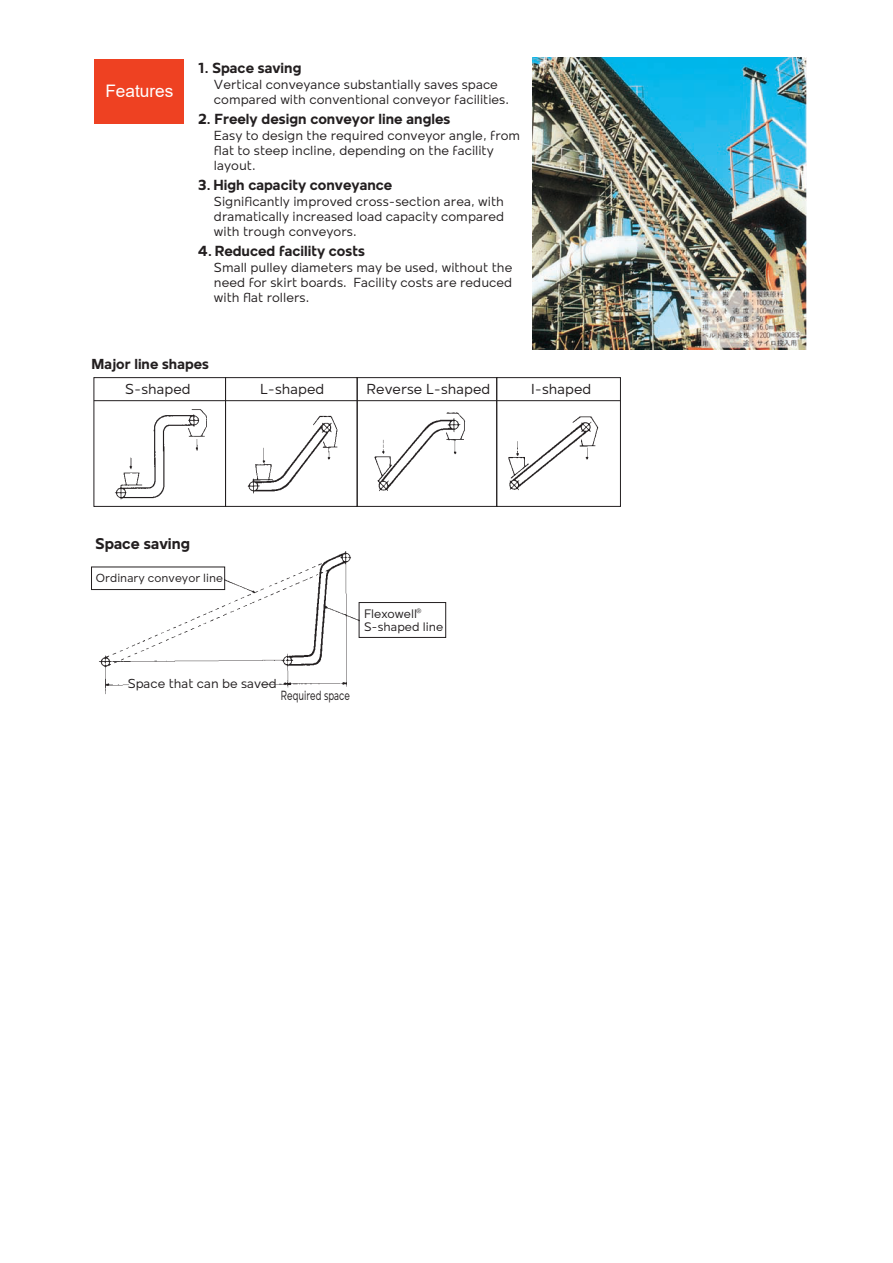
<style>
.page{position:relative;width:893px;height:1263px;background:#fff}
.page>*{position:absolute;margin:0;border:0;box-sizing:border-box;transform-origin:0 0}
.t1{font:17.25px "Arial";color:#fff}
.t2{font:700 15.9px "Mollen Personal Use";color:#231f20}
.t3{font:700 15px "Mollen Personal Use";color:#231f20}
.t4{font:14.85px "Mollen Personal Use";color:#231f20}
.t5{font:700 14.85px "Mollen Personal Use";color:#231f20}
.t6{font:13.65px "Mollen Personal Use";color:#231f20;scale:.71 1}
.t7{font:13.5px/15px "Mollen Personal Use";color:#231f20}
.t8{font:13.35px "Mollen Personal Use";color:#231f20}
.t9{font:12.6px/12.6px "Mollen Personal Use";color:#231f20}
.t10{font:12.15px "Mollen Personal Use";color:#231f20}
</style>
<div class="page">
<img style="left:532px;top:58px;width:275px;height:291px">
<img style="left:115px;top:409px;width:92px;height:91px">
<img style="left:247px;top:415px;width:91px;height:79px">
<img style="left:374px;top:412px;width:92px;height:80px">
<img style="left:508px;top:416px;width:91px;height:75px">
<div style="left:94px;top:377px;width:132px;height:130px;border:1px solid #231f20"></div>
<div style="left:225px;top:377px;width:132px;height:130px;border:1px solid #231f20"></div>
<div style="left:357px;top:377px;width:140px;height:130px;border:1px solid #231f20"></div>
<div style="left:496px;top:377px;width:125px;height:130px;border:1px solid #231f20"></div>
<hr style="left:94px;top:400px;width:526px;height:1px;background:#231f20">
<div style="left:95px;top:59px;width:89px;height:64px;background:#ee4122"></div>
<img style="left:94px;top:551px;width:265px;height:143px">
<div style="left:91px;top:566px;width:134px;height:24px;border:1px solid #231f20"></div>
<div style="left:359px;top:602px;width:87px;height:36px;border:1px solid #231f20"></div>
<div style="left:130px;top:677px;width:131px;height:14px;background:#fff"></div>
<p class="t1" style="left:105px;top:79px;width:70px">Features</p>
<p class="t3" style="left:198px;top:59px;width:105px">1. Space saving</p>
<p class="t7" style="left:214px;top:77px;width:297px">Vertical conveyance substantially saves space compared with conventional conveyor facilities.</p>
<p class="t3" style="left:198px;top:110px;width:254px">2. Freely design conveyor line angles</p>
<p class="t7" style="left:214px;top:128px;width:308px">Easy to design the required conveyor angle, from flat to steep incline, depending on the facility layout.</p>
<p class="t3" style="left:198px;top:176px;width:196px">3. High capacity conveyance</p>
<p class="t7" style="left:214px;top:194px;width:292px;text-align:justify">Significantly improved cross-section area, with dramatically increased load capacity compared with trough conveyors.</p>
<p class="t3" style="left:198px;top:242px;width:168px">4. Reduced facility costs</p>
<p class="t7" style="left:214px;top:260px;width:300px;text-align:justify">Small pulley diameters may be used, without the need for skirt boards. Facility costs are reduced with flat rollers.</p>
<p class="t5" style="left:92px;top:355px;width:119px">Major line shapes</p>
<p class="t4" style="left:125px;top:381px;width:67px">S-shaped</p>
<p class="t4" style="left:260px;top:381px;width:66px">L-shaped</p>
<p class="t4" style="left:367px;top:381px;width:125px">Reverse L-shaped</p>
<p class="t4" style="left:531px;top:381px;width:62px">I-shaped</p>
<p class="t2" style="left:96px;top:534px;width:96px">Space saving</p>
<p class="t10" style="left:96px;top:571px;width:129px">Ordinary conveyor line</p>
<p class="t9" style="left:364px;top:607px;width:81px">Flexowell<sup>®<br></sup>S-shaped line</p>
<p class="t8" style="left:128px;top:676px;width:151px">Space that can be saved</p>
<p class="t6" style="left:281px;top:688px;width:99px">Required space</p>
</div>
